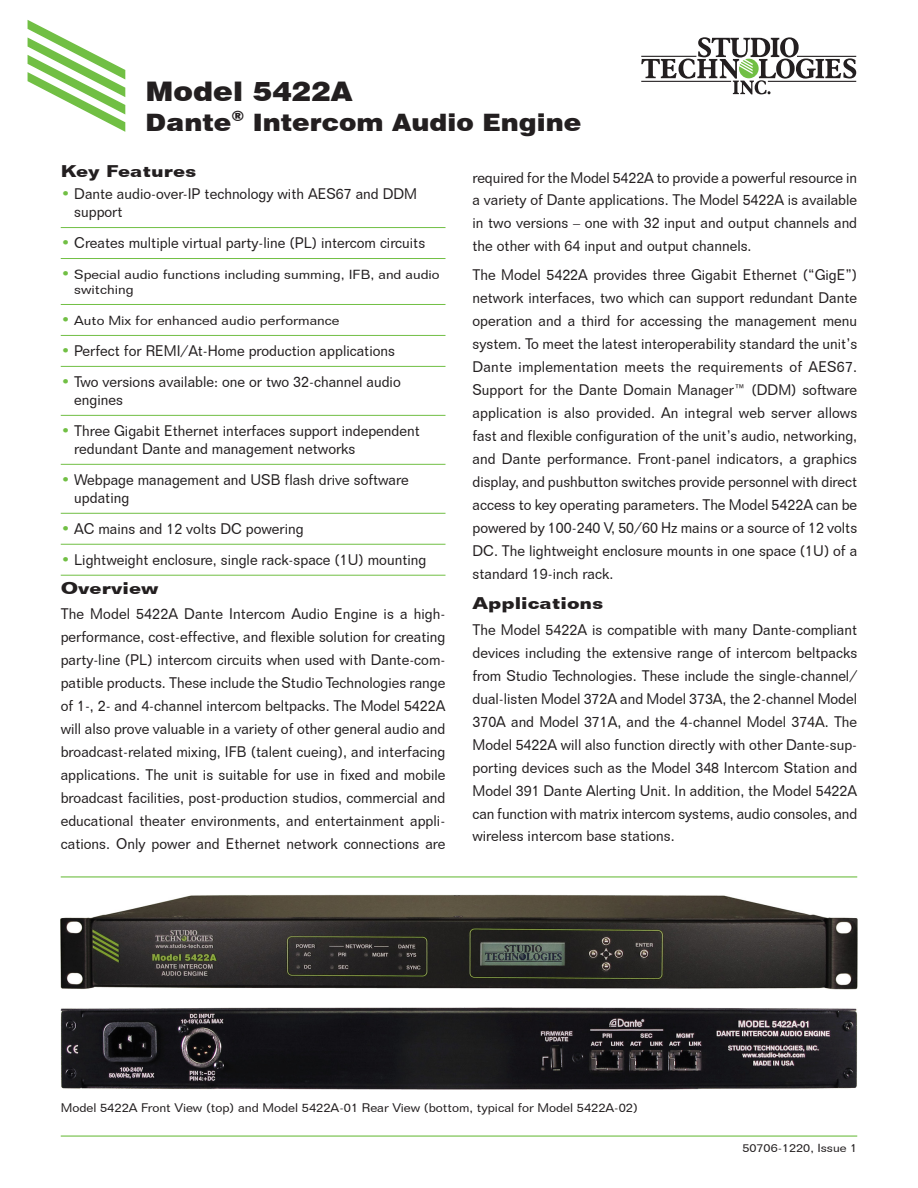
<style>
.page{position:relative;width:918px;height:1188px;background:#fff}
.page>*{position:absolute;margin:0;border:0;box-sizing:border-box;transform-origin:0 0}
.t1{font:900 27px "Swiss 721 BT";color:#231f20;scale:1.1 1}
.t2{font:900 24px "Swiss 721 BT";color:#231f20;scale:1.1 1}
.t3{font:700 16.5px "Folio BT";color:#231f20;scale:1.2 1}
.t4{font:15px/23px "Folio BT";color:#231f20;scale:.95 1}
.t5{font:12.9px/15px "Folio BT";color:#231f20;scale:1.11 1}
.t6{font:12.15px "Folio BT";color:#231f20;scale:1.06 1}
.t7{font:11.4px "Folio BT";color:#231f20;scale:1.11 1}
.s1{color:#71bf44}
.s2{font-size:15px;color:#71bf44}
</style>
<div class="page">
<hr style="left:61px;top:1136px;width:796px;height:1px;background:#71bf44">
<hr style="left:61px;top:227px;width:385px;height:1px;background:#71bf44">
<hr style="left:61px;top:258px;width:385px;height:1px;background:#71bf44">
<hr style="left:61px;top:304px;width:385px;height:1px;background:#71bf44">
<hr style="left:61px;top:335px;width:385px;height:1px;background:#71bf44">
<hr style="left:61px;top:366px;width:385px;height:1px;background:#71bf44">
<hr style="left:61px;top:415px;width:385px;height:1px;background:#71bf44">
<hr style="left:61px;top:464px;width:385px;height:1px;background:#71bf44">
<hr style="left:61px;top:513px;width:385px;height:1px;background:#71bf44">
<hr style="left:61px;top:544px;width:385px;height:1px;background:#71bf44">
<hr style="left:61px;top:575px;width:385px;height:1px;background:#71bf44">
<hr style="left:61px;top:876px;width:796px;height:2px;background:#71bf44">
<svg style="left:641px;top:37px;width:215px;height:57px"></svg>
<svg style="left:28px;top:20px;width:97px;height:112px"></svg>
<img style="left:61px;top:895px;width:796px;height:94px">
<img style="left:61px;top:1008px;width:796px;height:81px">
<h1 class="t1" style="left:146px;top:75px;width:190px">Model 5422A</h1>
<h2 class="t2" style="left:146px;top:108px;width:398px">Dante<sup>®</sup> Intercom Audio Engine</h2>
<p class="t3" style="left:61px;top:161px;width:115px">Key Features</p>
<p class="t4" style="left:74px;top:185px;width:362px;line-height:18px;text-indent:-13px"><span class="s1">•</span> Dante audio-over-IP technology with AES67 and DDM support</p>
<p class="t4" style="left:61px;top:231px;width:385px"><span class="s1">•</span> Creates multiple virtual party-line (PL) intercom circuits</p>
<p class="t5" style="left:74px;top:267px;width:331px;text-indent:-13px"><span class="s2">•</span> Special audio functions including summing, IFB, and audio switching</p>
<p class="t5" style="left:61px;top:313px;width:253px"><span class="s2">•</span> Auto Mix for enhanced audio performance</p>
<p class="t4" style="left:61px;top:339px;width:353px"><span class="s1">•</span> Perfect for REMI/At-Home production applications</p>
<p class="t4" style="left:74px;top:373px;width:345px;line-height:18px;text-indent:-13px"><span class="s1">•</span> Two versions available: one or two 32-channel audio engines</p>
<p class="t4" style="left:74px;top:422px;width:365px;line-height:18px;text-indent:-13px"><span class="s1">•</span> Three Gigabit Ethernet interfaces support independent redundant Dante and management networks</p>
<p class="t4" style="left:74px;top:471px;width:354px;line-height:18px;text-indent:-13px"><span class="s1">•</span> Webpage management and USB flash drive software updating</p>
<p class="t4" style="left:61px;top:517px;width:257px"><span class="s1">•</span> AC mains and 12 volts DC powering</p>
<p class="t4" style="left:61px;top:548px;width:386px"><span class="s1">•</span> Lightweight enclosure, single rack-space (1U) mounting</p>
<p class="t3" style="left:61px;top:578px;width:83px">Overview</p>
<p class="t4" style="left:61px;top:603px;width:407px;text-align:justify">The Model 5422A Dante Intercom Audio Engine is a high&shy;performance, cost-effective, and flexible solution for creating party-line (PL) intercom circuits when used with Dante-com&shy;patible products. These include the Studio Technologies range of 1-, 2- and 4-channel intercom beltpacks. The Model 5422A will also prove valuable in a variety of other general audio and broadcast-related mixing, IFB (talent cueing), and interfacing applications. The unit is suitable for use in fixed and mobile broadcast facilities, post-production studios, commercial and educational theater environments, and entertainment appli&shy;cations. Only power and Ethernet network connections are</p>
<p class="t4" style="left:472px;top:166px;width:406px;text-align:justify">required for the Model 5422A to provide a powerful resource in a variety of Dante applications. The Model 5422A is available in two versions – one with 32 input and output channels and the other with 64 input and output channels.</p>
<p class="t4" style="left:472px;top:263px;width:407px;text-align:justify">The Model 5422A provides three Gigabit Ethernet (“GigE”) network interfaces, two which can support redundant Dante operation and a third for accessing the management menu system. To meet the latest interoperability standard the unit’s Dante implementation meets the requirements of AES67.<br>Support for the Dante Domain Manager™ (DDM) software application is also provided. An integral web server allows fast and flexible configuration of the unit’s audio, networking, and Dante performance. Front-panel indicators, a graphics display, and pushbutton switches provide personnel with direct access to key operating parameters. The Model 5422A can be powered by 100-240 V, 50/60 Hz mains or a source of 12 volts DC. The lightweight enclosure mounts in one space (1U) of a standard 19-inch rack.</p>
<p class="t3" style="left:472px;top:593px;width:111px">Applications</p>
<p class="t4" style="left:472px;top:618px;width:407px;text-align:justify">The Model 5422A is compatible with many Dante-compliant devices including the extensive range of intercom beltpacks from Studio Technologies. These include the single-channel/ dual-listen Model 372A and Model 373A, the 2-channel Model 370A and Model 371A, and the 4-channel Model 374A. The Model 5422A will also function directly with other Dante-sup&shy;porting devices such as the Model 348 Intercom Station and Model 391 Dante Alerting Unit. In addition, the Model 5422A can function with matrix intercom systems, audio consoles, and wireless intercom base stations.</p>
<p class="t6" style="left:61px;top:1100px;width:546px">Model 5422A Front View (top) and Model 5422A-01 Rear View (bottom, typical for Model 5422A-02)</p>
<p class="t7" style="left:742px;top:1141px;width:105px">50706-1220, Issue 1</p>
</div>
